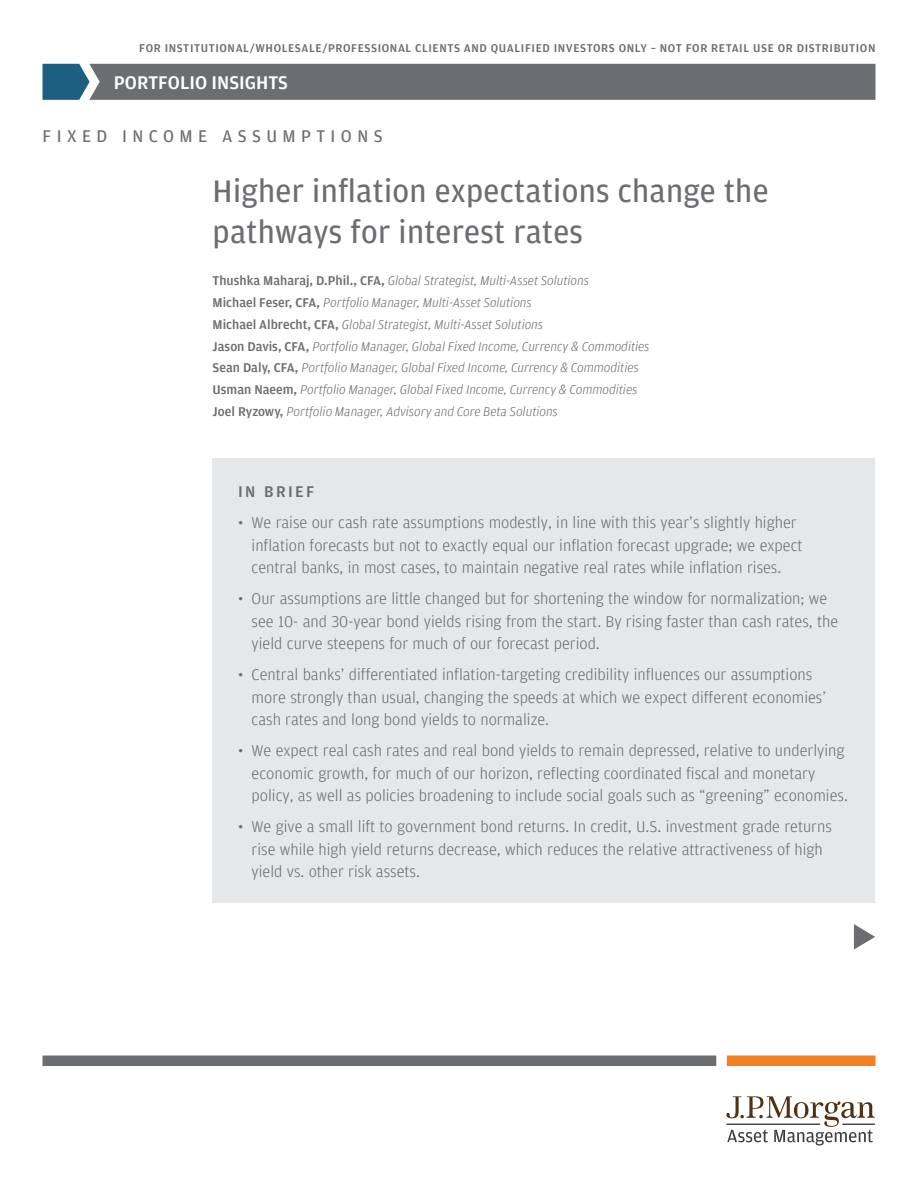
<style>
.page{position:relative;width:918px;height:1188px;background:#fff}
.page>*{position:absolute;margin:0;border:0;box-sizing:border-box;transform-origin:0 0}
.Chapter_Title{font:33px/40.5px "Amplitude";letter-spacing:.01em;color:#6c6d70}
.t1{font:500 19.5px "Amplitude";color:#fff}
.Chapter_Pre_Title{font:18px "Amplitude";letter-spacing:.3em;color:#6c6d70}
.t2{font:300 16.5px/22.5px "Amplitude";color:#6c6d70}
.In_brief_Title{font:500 16.5px "Amplitude";letter-spacing:.14em;color:#6c6d70}
.Chapter_Authors{font:italic 300 13.5px "Amplitude";color:#6c6d70}
.t3{font:500 12px "Amplitude";letter-spacing:.05em;color:#6c6d70}
.s1{font-weight:500;font-style:normal}
</style>
<div class="page">
<div style="left:43px;top:1056px;width:673px;height:10px;background:#6c6d70"></div>
<div style="left:727px;top:1056px;width:148px;height:10px;background:#f58021"></div>
<svg style="left:726px;top:1096px;width:149px;height:49px"></svg>
<svg style="left:43px;top:64px;width:832px;height:36px"></svg>
<div style="left:213px;top:458px;width:662px;height:445px;background:#e6e7e9"></div>
<svg style="left:854px;top:924px;width:21px;height:26px"></svg>
<p class="t3" style="left:139px;top:41px;width:738px">FOR INSTITUTIONAL/WHOLESALE/PROFESSIONAL CLIENTS AND QUALIFIED INVESTORS ONLY – NOT FOR RETAIL USE OR DISTRIBUTION</p>
<p class="t1" style="left:114px;top:70px;width:176px">PORTFOLIO INSIGHTS</p>
<p class="Chapter_Pre_Title" style="left:43px;top:125px;width:342px">FIXED INCOME ASSUMPTIONS</p>
<p class="Chapter_Title" style="left:213px;top:170px;width:558px">Higher inflation expectations change the pathways for interest rates</p>
<p class="Chapter_Authors" style="left:213px;top:274px;width:378px"><span class="s1">Thushka Maharaj, D.Phil., CFA,</span> Global Strategist, Multi-Asset Solutions</p>
<p class="Chapter_Authors" style="left:213px;top:296px;width:321px"><span class="s1">Michael Feser, CFA,</span> Portfolio Manager, Multi-Asset Solutions</p>
<p class="Chapter_Authors" style="left:213px;top:317px;width:332px"><span class="s1">Michael Albrecht, CFA,</span> Global Strategist, Multi-Asset Solutions</p>
<p class="Chapter_Authors" style="left:213px;top:339px;width:438px"><span class="s1">Jason Davis, CFA,</span> Portfolio Manager, Global Fixed Income, Currency &amp; Commodities</p>
<p class="Chapter_Authors" style="left:213px;top:361px;width:428px"><span class="s1">Sean Daly, CFA,</span> Portfolio Manager, Global Fixed Income, Currency &amp; Commodities</p>
<p class="Chapter_Authors" style="left:213px;top:383px;width:426px"><span class="s1">Usman Naeem,</span> Portfolio Manager, Global Fixed Income, Currency &amp; Commodities</p>
<p class="Chapter_Authors" style="left:213px;top:404px;width:347px"><span class="s1">Joel Ryzowy,</span> Portfolio Manager, Advisory and Core Beta Solutions</p>
<p class="In_brief_Title" style="left:238px;top:481px;width:78px">IN BRIEF</p>
<p class="t2" style="left:252px;top:511px;width:553px;text-indent:-14px">• We raise our cash rate assumptions modestly, in line with this year’s slightly higher inflation forecasts but not to exactly equal our inflation forecast upgrade; we expect central banks, in most cases, to maintain negative real rates while inflation rises.</p>
<p class="t2" style="left:252px;top:587px;width:588px;text-indent:-14px">• Our assumptions are little changed but for shortening the window for normalization; we see 10- and 30-year bond yields rising from the start. By rising faster than cash rates, the yield curve steepens for much of our forecast period.</p>
<p class="t2" style="left:252px;top:663px;width:576px;text-indent:-14px">• Central banks’ differentiated inflation-targeting credibility influences our assumptions more strongly than usual, changing the speeds at which we expect different economies’ cash rates and long bond yields to normalize.</p>
<p class="t2" style="left:252px;top:739px;width:598px;text-indent:-14px">• We expect real cash rates and real bond yields to remain depressed, relative to underlying economic growth, for much of our horizon, reflecting coordinated fiscal and monetary policy, as well as policies broadening to include social goals such as “greening” economies.</p>
<p class="t2" style="left:252px;top:815px;width:582px;text-indent:-14px">• We give a small lift to government bond returns. In credit, U.S. investment grade returns rise while high yield returns decrease, which reduces the relative attractiveness of high yield vs. other risk assets.</p>
</div>
